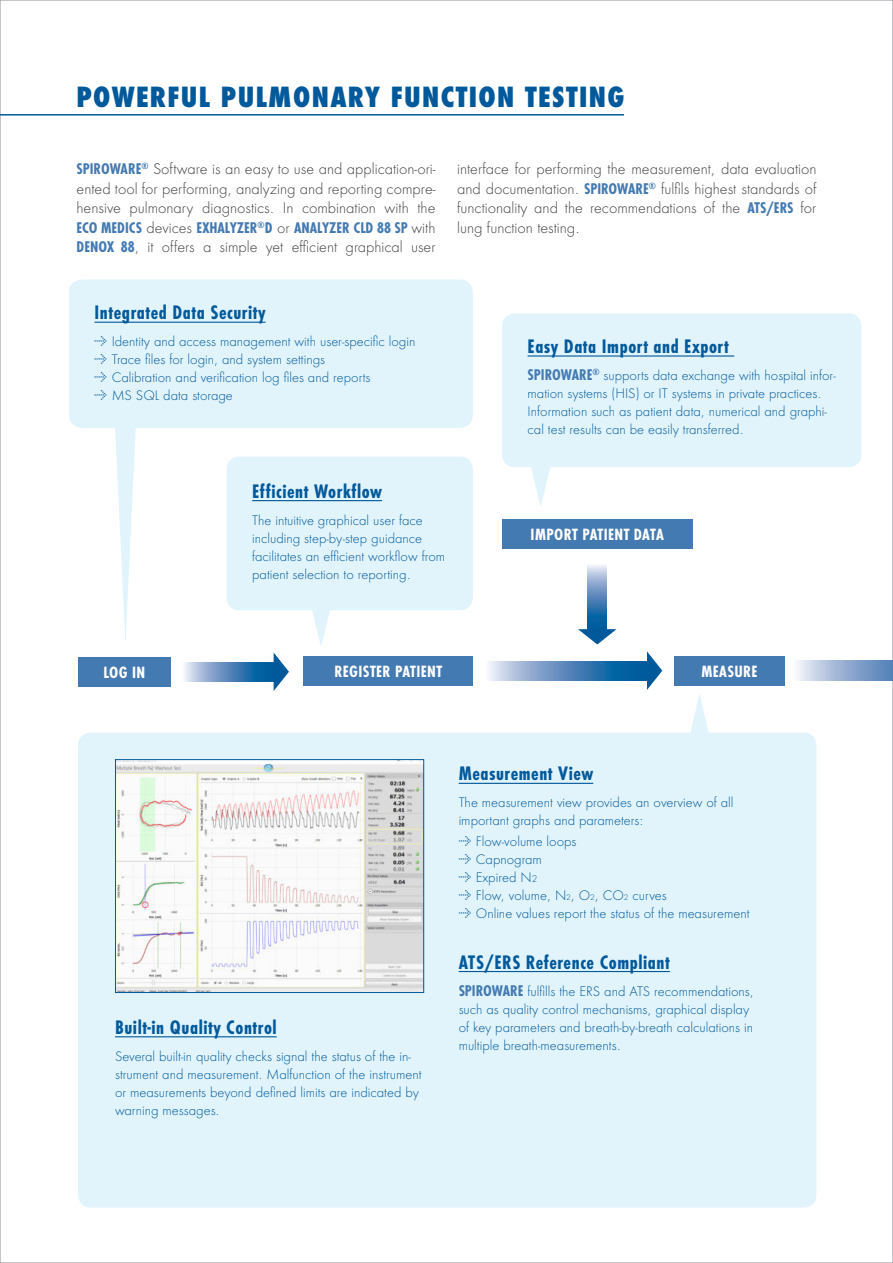
<style>
.page{position:relative;width:893px;height:1263px;background:#fff}
.page>*{position:absolute;margin:0;border:0;box-sizing:border-box;transform-origin:0 0}
.t1{font:800 27px "Futura ND Cn";letter-spacing:.05em;color:#00599b}
.t2{font:700 18px "Futura ND Cn";letter-spacing:.03em;color:#00599b}
.t3{font:700 15px "Futura ND Cn";letter-spacing:.025em;color:#fff}
.t4{font:300 14.25px/19.5px "Futura ND";color:#3e3e3f;text-align:justify}
.t5{font:700 14.25px "Futura ND Cn";color:#447ab2}
.t6{font:300 12.75px/18px "Futura ND";color:#00599b}
.s1{font-family:"Futura ND Cn";font-weight:700;color:#447ab2}
.s2{font-family:"Futura ND";font-weight:300;color:#3e3e3f}
.s3{font-family:"Futura ND Cn";font-weight:700;font-size:14.25px;color:#447ab2}
.s4{font-size:9px}
.s5{font-size:7.5px}
</style>
<div class="page">
<svg style="left:312px;top:610px;width:18px;height:36px"></svg>
<div style="left:227px;top:456px;width:246px;height:154px;background:#e1f4fc;border-radius:13px"></div>
<hr style="left:252px;top:500px;width:130px;height:1px;background:#00599b">
<div style="left:304px;top:656px;width:169px;height:29px;background:#447ab2"></div>
<div style="left:674px;top:656px;width:111px;height:29px;background:#447ab2"></div>
<svg style="left:489px;top:661px;width:158px;height:19px;background:#5c8fbe"></svg>
<svg style="left:647px;top:651px;width:15px;height:39px"></svg>
<div style="left:789px;top:661px;width:104px;height:19px;background:linear-gradient(to right,#faf8fd,#4c79b4)"></div>
<svg style="left:531px;top:467px;width:20px;height:40px"></svg>
<div style="left:502px;top:313px;width:359px;height:154px;background:#e1f4fc;border-radius:13px"></div>
<hr style="left:528px;top:355px;width:206px;height:2px;background:#00599b">
<div style="left:502px;top:519px;width:190px;height:30px;background:#447ab2"></div>
<svg style="left:588px;top:565px;width:19px;height:64px"></svg>
<svg style="left:578px;top:629px;width:38px;height:15px"></svg>
<svg style="left:691px;top:694px;width:17px;height:38px"></svg>
<div style="left:78px;top:732px;width:738px;height:476px;background:#e1f4fc;border-radius:13px"></div>
<hr style="left:115px;top:1036px;width:162px;height:1px;background:#00599b">
<hr style="left:459px;top:971px;width:211px;height:1px;background:#00599b">
<hr style="left:459px;top:783px;width:134px;height:1px;background:#00599b">
<img style="left:117px;top:761px;width:305px;height:230px">
<div style="left:115px;top:759px;width:309px;height:234px;border:1px solid #00599b"></div>
<hr style="left:0;top:114px;width:624px;height:2px;background:#00599b">
<div style="left:69px;top:280px;width:404px;height:148px;background:#e1f4fc;border-radius:13px"></div>
<hr style="left:94px;top:322px;width:172px;height:1px;background:#00599b">
<div style="left:78px;top:657px;width:93px;height:30px;background:#447ab2"></div>
<svg style="left:184px;top:662px;width:90px;height:19px;background:#5d8fbe"></svg>
<svg style="left:274px;top:653px;width:15px;height:38px"></svg>
<svg style="left:115px;top:428px;width:21px;height:213px"></svg>
<h1 class="t1" style="left:77px;top:81px;width:550px">POWERFUL PULMONARY FUNCTION TESTING</h1>
<p class="t4" style="left:77px;top:160px;width:360px"><span class="s1">SPIROWARE</span><sup>®</sup> Software is an easy to use and application-ori&shy;ented tool for performing, analyzing and reporting compre&shy;hensive pulmonary diagnostics. In combination with the</p>
<p class="t5" style="left:77px;top:221px;width:360px">ECO MEDICS <span class="s2">devices</span> EXHALYZER<sup>®</sup>D <span class="s2">or</span> ANALYZER CLD 88 SP <span class="s2">with</span></p>
<p class="t4" style="left:77px;top:238px;width:360px"><span class="s1">DENOX 88</span>, it offers a simple yet efficient graphical user</p>
<p class="t4" style="left:457px;top:160px;width:361px">interface for performing the measurement, data evaluation and documentation. <span class="s1">SPIROWARE</span><sup>®</sup> fulfils highest standards of functionality and the recommendations of the <span class="s1">ATS/ERS</span> for lung function testing.</p>
<h2 class="t2" style="left:94px;top:304px;width:173px">Integrated Data Security</h2>
<p class="t6" style="left:94px;top:334px;width:322px"><sup>G</sup> Identity and access management with user-specific login <sup>G</sup> Trace files for login, and system settings<br><sup>G</sup> Calibration and verification log files and reports<br><sup>G</sup> MS SQL data storage</p>
<h2 class="t2" style="left:252px;top:483px;width:131px">Efficient Workflow</h2>
<p class="t6" style="left:252px;top:512px;width:195px">The intuitive graphical user face including step-by-step guidance facilitates an efficient workflow from patient selection to reporting.</p>
<h2 class="t2" style="left:528px;top:338px;width:203px">Easy Data Import and Export</h2>
<p class="t6" style="left:528px;top:367px;width:310px"><span class="s3">SPIROWARE</span><sup>®</sup> supports data exchange with hospital infor&shy;mation systems (HIS) or IT systems in private practices.<br>Information such as patient data, numerical and graphi&shy;cal test results can be easily transferred.</p>
<p class="t3" style="left:531px;top:528px;width:135px">IMPORT PATIENT DATA</p>
<p class="t3" style="left:103px;top:665px;width:43px">LOG IN</p>
<p class="t3" style="left:334px;top:664px;width:109px">REGISTER PATIENT</p>
<p class="t3" style="left:701px;top:664px;width:58px">MEASURE</p>
<h2 class="t2" style="left:459px;top:765px;width:136px">Measurement View</h2>
<p class="t6" style="left:459px;top:795px;width:276px">The measurement view provides an overview of all important graphs and parameters:</p>
<p class="t6" style="left:459px;top:834px;width:292px"><sup>G</sup> Flow-volume loops<br><sup>G</sup> Capnogram<br><sup>G</sup> Expired N<span class="s4">2<br></span><sup>G</sup> Flow, volume, N<span class="s5">2</span>, O<span class="s5">2</span>, CO<span class="s5">2</span> curves<br><sup>G</sup> Online values report the status of the measurement</p>
<h2 class="t2" style="left:115px;top:1019px;width:163px">Built-in Quality Control</h2>
<p class="t6" style="left:115px;top:1048px;width:308px">Several built-in quality checks signal the status of the in&shy;strument and measurement. Malfunction of the instrument or measurements beyond defined limits are indicated by warning messages.</p>
<h2 class="t2" style="left:459px;top:954px;width:213px">ATS/ERS Reference Compliant</h2>
<p class="t6" style="left:459px;top:983px;width:297px"><span class="s3">SPIROWARE</span> fulfills the ERS and ATS recommendations, such as quality control mechanisms, graphical display of key parameters and breath-by-breath calculations in multiple breath-measurements.</p>
</div>
